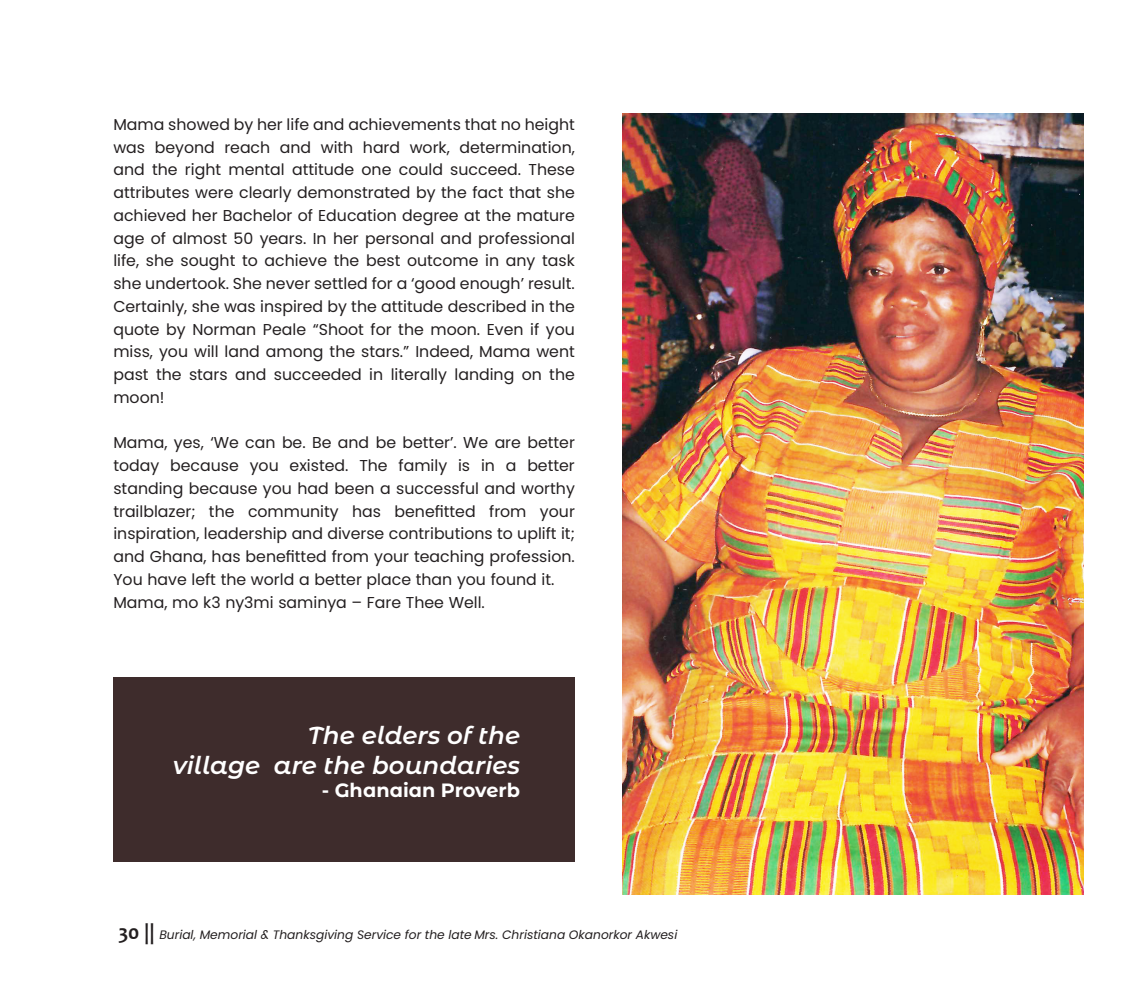
<style>
.page{position:relative;width:1134px;height:1008px;background:#fff}
.page>*{position:absolute;margin:0;border:0;box-sizing:border-box;transform-origin:0 0}
.t1{font:italic 600 24.5px "Montserrat Alternates";color:#fff}
.t2{font:700 19.25px "Montserrat Alternates";color:#fff}
.t3{font:15.75px/22.8px "Poppins";color:#231f20;text-align:justify}
.t4{font:italic 12.25px "Poppins";color:#231f20}
.s1{font-family:"Candara";font-weight:700;font-style:normal;font-size:21px}
</style>
<div class="page">
<img style="left:622px;top:113px;width:462px;height:782px">
<div style="left:113px;top:677px;width:462px;height:184px;background:#3e2c2c"></div>
<p class="t3" style="left:113px;top:113px;width:463px">Mama showed by her life and achievements that no height was beyond reach and with hard work, determination, and the right mental attitude one could succeed. These attributes were clearly demonstrated by the fact that she achieved her Bachelor of Education degree at the mature age of almost 50 years. In her personal and professional life, she sought to achieve the best outcome in any task she undertook. She never settled for a ‘good enough’ result.<br>Certainly, she was inspired by the attitude described in the quote by Norman Peale “Shoot for the moon. Even if you miss, you will land among the stars.” Indeed, Mama went past the stars and succeeded in literally landing on the moon!</p>
<p class="t3" style="left:113px;top:432px;width:463px">Mama, yes, ‘We can be. Be and be better’. We are better today because you existed. The family is in a better standing because you had been a successful and worthy trailblazer; the community has benefitted from your inspiration, leadership and diverse contributions to uplift it; and Ghana, has benefitted from your teaching profession.<br>You have left the world a better place than you found it.</p>
<p class="t3" style="left:113px;top:591px;width:373px">Mama, mo k3 ny3mi saminya – Fare Thee Well.</p>
<p class="t1" style="left:308px;top:718px;width:214px">The elders of the</p>
<p class="t1" style="left:173px;top:748px;width:349px">village are the boundaries</p>
<p class="t2" style="left:322px;top:776px;width:200px">- Ghanaian Proverb</p>
<p class="t4" style="left:118px;top:928px;width:560px"><span class="s1">30 ||</span> Burial, Memorial &amp; Thanksgiving Service for the late Mrs. Christiana Okanorkor Akwesi</p>
</div>
